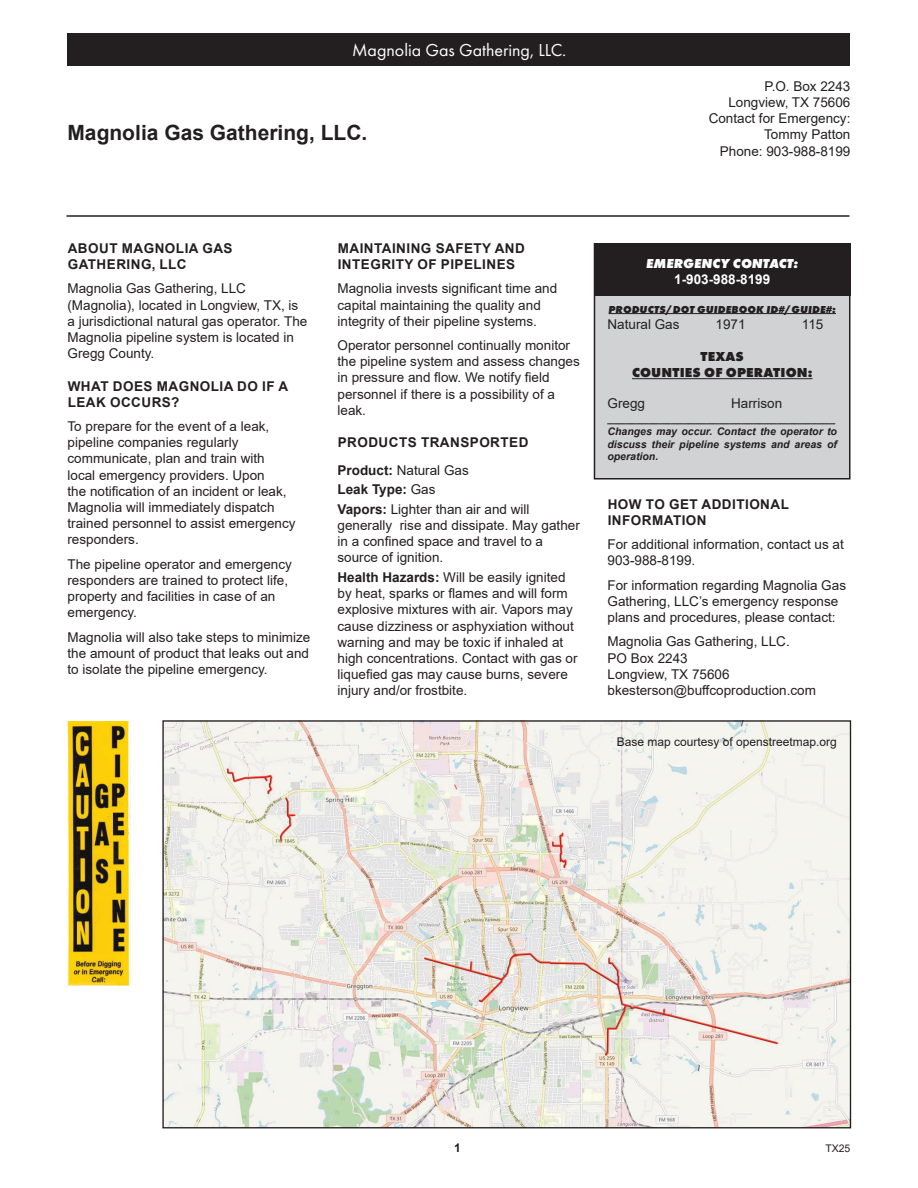
<style>
.page{position:relative;width:918px;height:1188px;background:#fff}
.page>*{position:absolute;margin:0;border:0;box-sizing:border-box;transform-origin:0 0}
.t1{font:700 21px "Arial";color:#231f20}
.t2{font:18px "Futura PT";color:#fff}
.t3{font:13.5px/16.2px "Arial";color:#231f20}
.t4{font:700 13.5px/16.2px "Arial";letter-spacing:.035em;color:#231f20}
.t5{font:800 13.5px "Futura PT";letter-spacing:.01em;color:#231f20}
.t6{font:italic 800 13.5px "Futura PT";color:#fff}
.t7{font:700 13.5px "Arial";color:#fff}
.t8{font:700 13.5px "Arial";color:#231f20}
.t9{font:12px "Arial";color:#231f20}
.t10{font:700 12px "Arial";color:#231f20}
.t11{font:italic 700 10.5px/12.6px "Arial";color:#231f20;text-align:justify}
.t12{font:italic 800 10.5px "Futura PT";letter-spacing:.01em;color:#231f20}
.t13{font:10.5px "Arial";color:#231f20}
.s1{font-weight:700}
.s2{font-weight:400}
</style>
<div class="page">
<div style="left:594px;top:244px;width:256px;height:235px;background:#d1d2d4"></div>
<div style="left:594px;top:243px;width:256px;height:237px;border:2px solid #231f20"></div>
<hr style="left:67px;top:215px;width:783px;height:2px;background:#231f20">
<div style="left:68px;top:34px;width:782px;height:32px;background:#231f20"></div>
<div style="left:594px;top:244px;width:256px;height:52px;background:#231f20"></div>
<hr style="left:609px;top:313px;width:227px;height:1px;background:#231f20">
<hr style="left:632px;top:378px;width:181px;height:1px;background:#231f20">
<img style="left:68px;top:721px;width:62px;height:265px">
<img style="left:164px;top:722px;width:685px;height:404px">
<p class="t2" style="left:352px;top:39px;width:216px">Magnolia Gas Gathering, LLC.</p>
<p class="t1" style="left:68px;top:118px;width:301px">Magnolia Gas Gathering, LLC.</p>
<p class="t3" style="left:764px;top:78px;width:88px">P.O. Box 2243</p>
<p class="t3" style="left:728px;top:94px;width:124px">Longview, TX 75606</p>
<p class="t3" style="left:709px;top:110px;width:143px">Contact for Emergency:</p>
<p class="t3" style="left:764px;top:127px;width:88px">Tommy Patton</p>
<p class="t3" style="left:720px;top:143px;width:132px">Phone: 903-988-8199</p>
<p class="t4" style="left:68px;top:240px;width:166px">ABOUT MAGNOLIA GAS<br>GATHERING, LLC</p>
<p class="t3" style="left:68px;top:280px;width:241px">Magnolia Gas Gathering, LLC (Magnolia), located in Longview, TX, is a jurisdictional natural gas operator. The Magnolia pipeline system is located in Gregg County.</p>
<p class="t4" style="left:68px;top:378px;width:222px">WHAT DOES MAGNOLIA DO IF A<br>LEAK OCCURS?</p>
<p class="t3" style="left:68px;top:418px;width:230px">To prepare for the event of a leak, pipeline companies regularly communicate, plan and train with local emergency providers. Upon<br>the notification of an incident or leak,<br>Magnolia will immediately dispatch trained personnel to assist emergency responders.</p>
<p class="t3" style="left:68px;top:556px;width:226px">The pipeline operator and emergency responders are trained to protect life, property and facilities in case of an emergency.</p>
<p class="t3" style="left:68px;top:629px;width:244px;text-align:justify">Magnolia will also take steps to minimize the amount of product that leaks out and to isolate the pipeline emergency.</p>
<p class="t4" style="left:338px;top:240px;width:189px">MAINTAINING SAFETY AND<br>INTEGRITY OF PIPELINES</p>
<p class="t3" style="left:338px;top:280px;width:221px">Magnolia invests significant time and capital maintaining the quality and integrity of their pipeline systems.</p>
<p class="t3" style="left:338px;top:337px;width:244px">Operator personnel continually monitor the pipeline system and assess changes in pressure and flow. We notify field personnel if there is a possibility of a leak.</p>
<p class="t4" style="left:338px;top:435px;width:192px">PRODUCTS TRANSPORTED</p>
<p class="t3" style="left:338px;top:462px;width:133px"><span class="s1">Product:</span> Natural Gas</p>
<p class="t8" style="left:338px;top:480px;width:100px">Leak Type: <span class="s2">Gas</span></p>
<p class="t3" style="left:338px;top:501px;width:244px"><span class="s1">Vapors:</span> Lighter than air and will generally rise and dissipate. May gather in a confined space and travel to a source of ignition.</p>
<p class="t3" style="left:338px;top:569px;width:242px"><span class="s1">Health Hazards:</span> Will be easily ignited by heat, sparks or flames and will form explosive mixtures with air. Vapors may cause dizziness or asphyxiation without warning and may be toxic if inhaled at high concentrations. Contact with gas or liquefied gas may cause burns, severe injury and/or frostbite.</p>
<p class="t6" style="left:646px;top:254px;width:154px">EMERGENCY CONTACT:</p>
<p class="t7" style="left:674px;top:269px;width:98px">1-903-988-8199</p>
<p class="t12" style="left:609px;top:302px;width:229px">PRODUCTS/DOT GUIDEBOOK ID#/GUIDE#:</p>
<p class="t3" style="left:608px;top:316px;width:74px">Natural Gas</p>
<p class="t3" style="left:716px;top:316px;width:32px">1971</p>
<p class="t3" style="left:802px;top:316px;width:23px">115</p>
<p class="t5" style="left:701px;top:348px;width:45px">TEXAS</p>
<p class="t5" style="left:632px;top:364px;width:182px">COUNTIES OF OPERATION:</p>
<p class="t3" style="left:608px;top:395px;width:39px">Gregg</p>
<p class="t3" style="left:731px;top:395px;width:53px">Harrison</p>
<p class="t11" style="left:608px;top:413px;width:229px">_______________________________________</p>
<p class="t11" style="left:608px;top:425px;width:231px">Changes may occur. Contact the operator to discuss their pipeline systems and areas of operation.</p>
<p class="t4" style="left:608px;top:496px;width:183px">HOW TO GET ADDITIONAL<br>INFORMATION</p>
<p class="t3" style="left:608px;top:536px;width:238px">For additional information, contact us at<br>903-988-8199.</p>
<p class="t3" style="left:608px;top:577px;width:240px">For information regarding Magnolia Gas<br>Gathering, LLC’s emergency response plans and procedures, please contact:</p>
<p class="t3" style="left:608px;top:633px;width:184px">Magnolia Gas Gathering, LLC.</p>
<p class="t3" style="left:608px;top:650px;width:82px">PO Box 2243</p>
<p class="t3" style="left:608px;top:666px;width:124px">Longview, TX 75606</p>
<p class="t3" style="left:608px;top:682px;width:210px">bkesterson@buffcoproduction.com</p>
<p class="t9" style="left:617px;top:733px;width:222px">Base map courtesy of openstreetmap.org</p>
<p class="t10" style="left:454px;top:1139px;width:8px">1</p>
<p class="t13" style="left:825px;top:1141px;width:27px">TX25</p>
</div>
